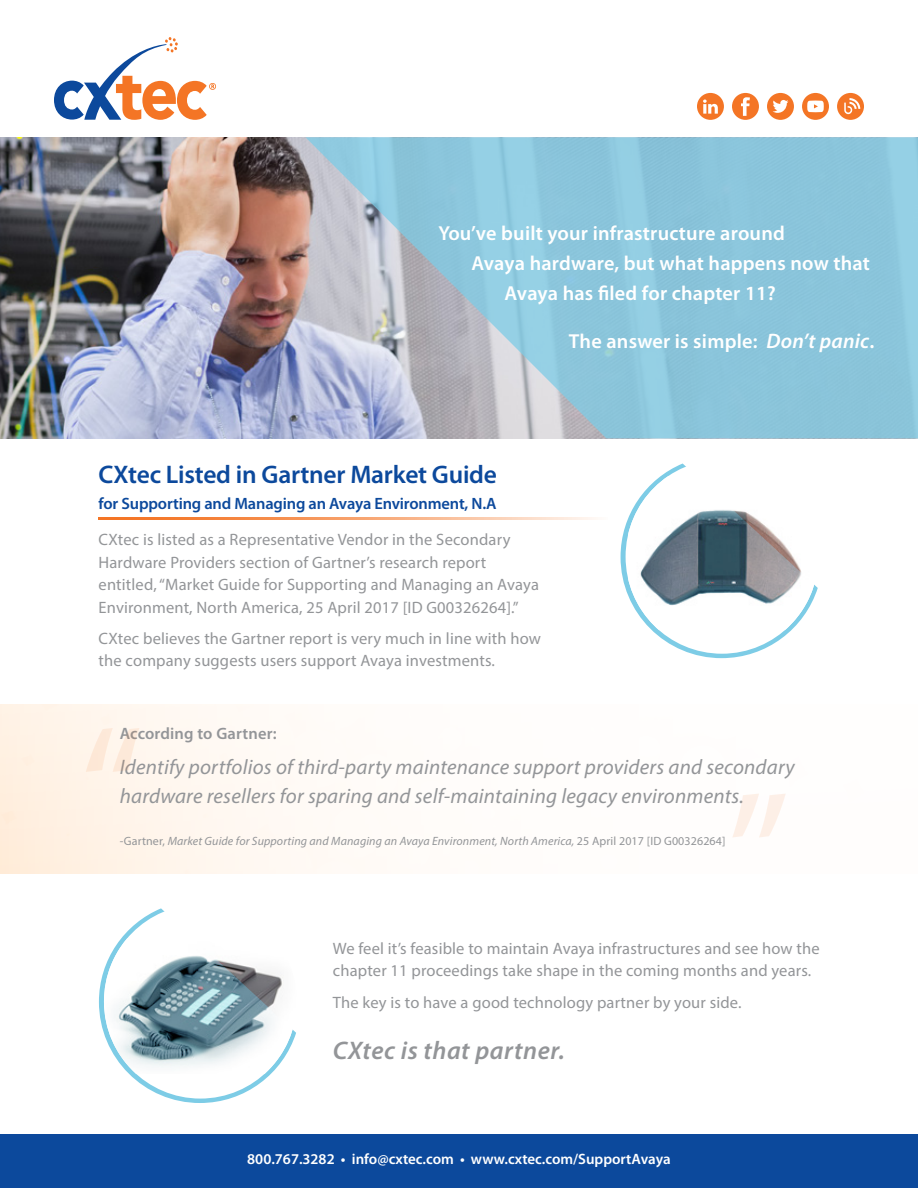
<style>
.page{position:relative;width:918px;height:1188px;background:#fff}
.page>*{position:absolute;margin:0;border:0;box-sizing:border-box;transform-origin:0 0}
.t1{font:180px "Myriad Pro";color:#f47525}
.t2{font:600 25.5px "Myriad Pro";letter-spacing:-.01em;color:#0c499c}
.t3{font:italic 600 25.5px "Myriad Pro";letter-spacing:.02em;color:#939598}
.t4{font:italic 21px/28.5px "Myriad Pro";letter-spacing:.01em;color:#939598}
.t5{font:600 20.25px "Myriad Pro";letter-spacing:.01em;color:#fff}
.t6{font:16.5px/22.5px "Myriad Pro";letter-spacing:.01em;color:#939598}
.t7{font:600 16.5px "Myriad Pro";letter-spacing:.01em;color:#939598}
.t8{font:600 16.35px "Myriad Pro";letter-spacing:-.01em;color:#0c499c}
.t9{font:600 15px "Myriad Pro";color:#fff}
.t10{font:italic 12px "Myriad Pro";letter-spacing:.01em;color:#939598}
.s1{font-style:italic;font-size:21px}
.s2{font-size:21px}
.s3{font-style:normal}
</style>
<div class="page">
<div style="left:837px;top:93px;width:27px;height:27px;background:#f47525;border-radius:50%"></div>
<div style="left:802px;top:93px;width:27px;height:27px;background:#f47525;border-radius:50%"></div>
<div style="left:767px;top:93px;width:27px;height:27px;background:#f47525;border-radius:50%"></div>
<div style="left:732px;top:93px;width:27px;height:27px;background:#f47525;border-radius:50%"></div>
<div style="left:697px;top:93px;width:27px;height:27px;background:#f47525;border-radius:50%"></div>
<svg style="left:773px;top:100px;width:15px;height:13px"></svg>
<svg style="left:807px;top:101px;width:17px;height:11px"></svg>
<svg style="left:844px;top:98px;width:16px;height:16px"></svg>
<svg style="left:703px;top:100px;width:15px;height:14px"></svg>
<svg style="left:741px;top:97px;width:9px;height:19px"></svg>
<div style="left:0;top:1134px;width:918px;height:54px;background:#0c499c"></div>
<svg style="left:54px;top:37px;width:162px;height:83px"></svg>
<img style="left:0;top:137px;width:305px;height:301px">
<hr style="left:99px;top:518px;width:509px;height:2px;background:#f47525">
<svg style="left:305px;top:137px;width:613px;height:301px;background:#98c4d7"></svg>
<div style="left:0;top:704px;width:918px;height:171px;background:linear-gradient(to right,#fff4ea,#fff)"></div>
<svg style="left:621px;top:464px;width:197px;height:194px"></svg>
<svg style="left:99px;top:908px;width:197px;height:195px"></svg>
<p class="t5" style="left:438px;top:220px;width:348px">You’ve built your infrastructure around</p>
<p class="t5" style="left:471px;top:250px;width:400px">Avaya hardware, but what happens now that</p>
<p class="t5" style="left:504px;top:280px;width:273px">Avaya has filed for chapter 11?</p>
<p class="t5" style="left:569px;top:328px;width:307px">The answer is simple: <span class="s1">Don’t panic</span><span class="s2">.</span></p>
<h2 class="t2" style="left:99px;top:458px;width:400px">CXtec Listed in Gartner Market Guide</h2>
<p class="t8" style="left:99px;top:493px;width:399px">for Supporting and Managing an Avaya Environment, N.A</p>
<p class="t6" style="left:99px;top:528px;width:442px">CXtec is listed as a Representative Vendor in the Secondary Hardware Providers section of Gartner’s research report entitled, “Market Guide for Supporting and Managing an Avaya Environment, North America, 25 April 2017 [ID G00326264].”</p>
<p class="t6" style="left:99px;top:627px;width:444px">CXtec believes the Gartner report is very much in line with how the company suggests users support Avaya investments.</p>
<p class="t7" style="left:120px;top:723px;width:158px">According to Gartner:</p>
<p class="t4" style="left:120px;top:753px;width:676px">Identify portfolios of third-party maintenance support providers and secondary hardware resellers for sparing and self-maintaining legacy environments.</p>
<h1 class="t1" style="left:80px;top:680px;width:65px">“</h1>
<h1 class="t1" style="left:726px;top:746px;width:65px">”</h1>
<p class="t10" style="left:120px;top:834px;width:607px"><span class="s3">-Gartner,</span> Market Guide for Supporting and Managing an Avaya Environment, North America, <span class="s3">25 April 2017 [ID G00326264]</span></p>
<p class="t6" style="left:333px;top:937px;width:488px">We feel it’s feasible to maintain Avaya infrastructures and see how the chapter 11 proceedings take shape in the coming months and years.</p>
<p class="t6" style="left:333px;top:991px;width:410px">The key is to have a good technology partner by your side.</p>
<h2 class="t3" style="left:333px;top:1034px;width:234px">CXtec is that partner.</h2>
<p class="t9" style="left:247px;top:1150px;width:425px">800.767.3282 • info@cxtec.com • www.cxtec.com/SupportAvaya</p>
</div>
